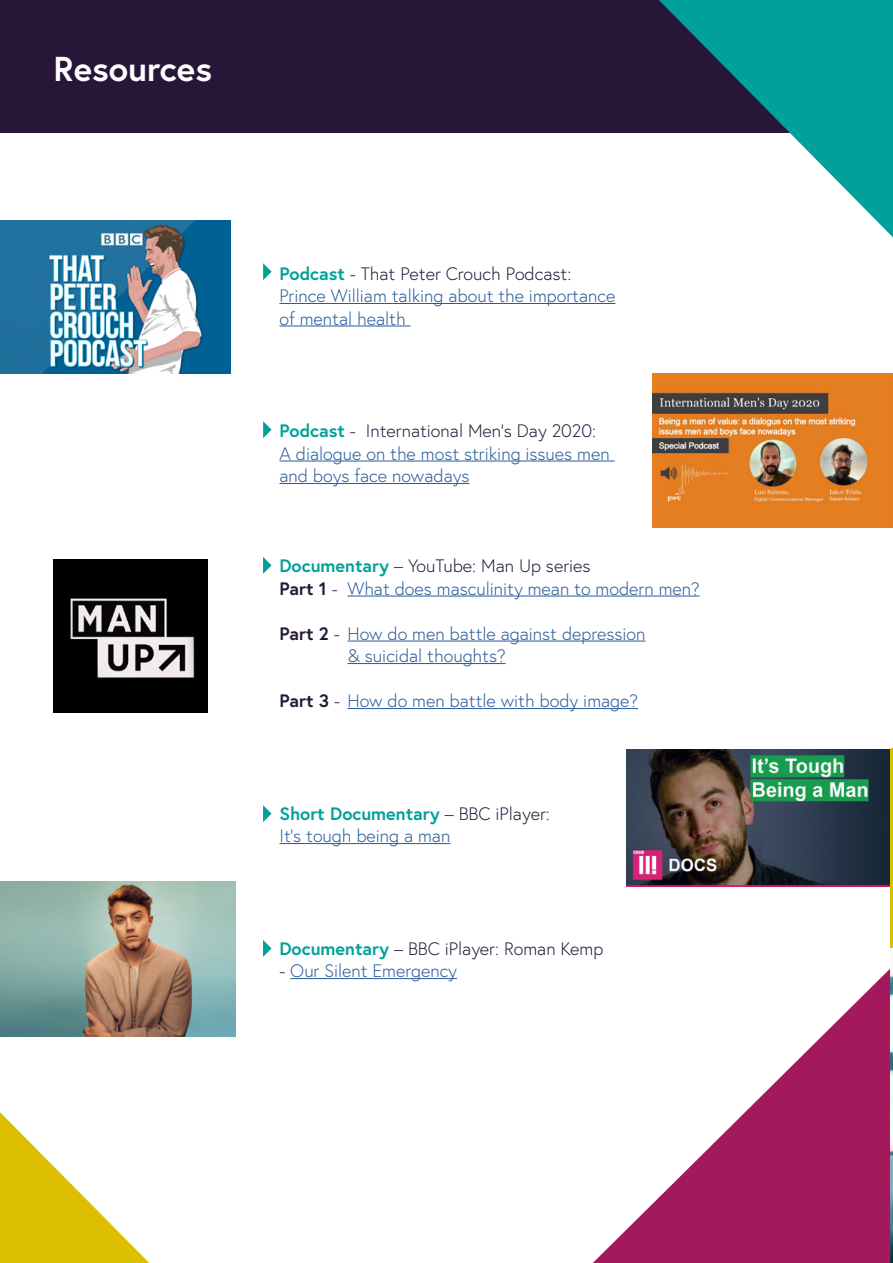
<style>
.page{position:relative;width:893px;height:1263px;background:#fff}
.page>*{position:absolute;margin:0;border:0;box-sizing:border-box;transform-origin:0 0}
.t1{font:700 34.5px "Europa";color:#fff}
.t2{font:300 18px/22.5px "Europa";color:#275b9b}
.t3{font:300 18px "Europa";color:#271637}
.s1{font-weight:700;color:#00a19a}
.s2{color:#271637}
.s3{font-weight:700;color:#271637}
</style>
<div class="page">
<hr style="left:279px;top:303px;width:336px;height:1px;background:#275b9b">
<hr style="left:279px;top:326px;width:132px;height:1px;background:#275b9b">
<hr style="left:279px;top:461px;width:336px;height:1px;background:#275b9b">
<hr style="left:279px;top:483px;width:191px;height:1px;background:#275b9b">
<hr style="left:347px;top:596px;width:353px;height:1px;background:#275b9b">
<hr style="left:347px;top:641px;width:298px;height:1px;background:#275b9b">
<hr style="left:347px;top:663px;width:159px;height:1px;background:#275b9b">
<hr style="left:347px;top:708px;width:291px;height:1px;background:#275b9b">
<hr style="left:279px;top:843px;width:171px;height:1px;background:#275b9b">
<hr style="left:290px;top:978px;width:167px;height:1px;background:#275b9b">
<div style="left:0;top:0;width:893px;height:132px;background:#271637"></div>
<svg style="left:263px;top:557px;width:9px;height:17px"></svg>
<svg style="left:263px;top:805px;width:9px;height:17px"></svg>
<svg style="left:263px;top:940px;width:9px;height:17px"></svg>
<img style="left:627px;top:749px;width:264px;height:137px">
<img style="left:54px;top:559px;width:153px;height:154px">
<img style="left:0;top:882px;width:235px;height:154px">
<hr style="left:891px;top:748px;width:2px;height:238px;background:#dbbf00">
<svg style="left:263px;top:263px;width:9px;height:17px"></svg>
<svg style="left:263px;top:421px;width:9px;height:17px"></svg>
<img style="left:652px;top:373px;width:241px;height:154px">
<img style="left:0;top:220px;width:230px;height:154px">
<svg style="left:0;top:1112px;width:149px;height:151px"></svg>
<svg style="left:659px;top:0;width:234px;height:237px"></svg>
<svg style="left:593px;top:969px;width:298px;height:294px"></svg>
<img style="left:891px;top:948px;width:2px;height:315px">
<h1 class="t1" style="left:54px;top:45px;width:160px">Resources</h1>
<p class="t2" style="left:279px;top:262px;width:338px"><span class="s1">Podcast</span> <span class="s2">- That Peter Crouch Podcast:<br></span>Prince William talking about the importance of mental health</p>
<p class="t2" style="left:279px;top:419px;width:332px"><span class="s1">Podcast</span> <span class="s2">- International Men’s Day 2020:<br></span>A dialogue on the most striking issues men and boys face nowadays</p>
<p class="t2" style="left:279px;top:554px;width:422px"><span class="s1">Documentary</span> <span class="s2">– YouTube: Man Up series<br></span><span class="s3">Part 1</span> <span class="s2">-</span> What does masculinity mean to modern men?</p>
<p class="t2" style="left:347px;top:622px;width:300px;text-indent:-68px"><span class="s3">Part 2</span> <span class="s2">-</span> How do men battle against depression &amp; suicidal thoughts?</p>
<p class="t2" style="left:279px;top:689px;width:360px"><span class="s3">Part 3</span> <span class="s2">-</span> How do men battle with body image?</p>
<p class="t2" style="left:279px;top:802px;width:272px"><span class="s1">Short Documentary</span> <span class="s2">– BBC iPlayer:<br></span>It’s tough being a man</p>
<p class="t3" style="left:279px;top:937px;width:325px"><span class="s1">Documentary</span> – BBC iPlayer: Roman Kemp</p>
<p class="t2" style="left:279px;top:959px;width:179px"><span class="s2">-</span> Our Silent Emergency</p>
</div>
